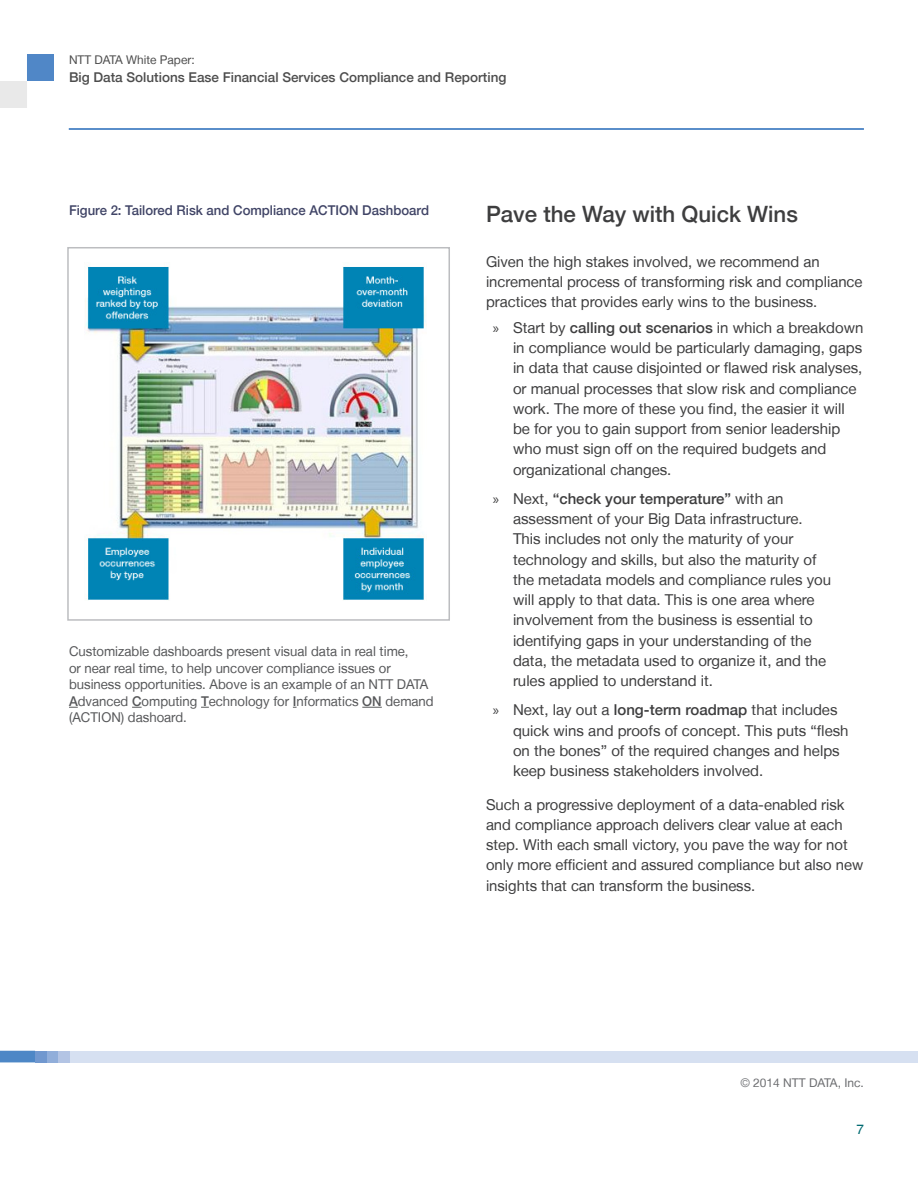
<style>
.page{position:relative;width:918px;height:1188px;background:#fff}
.page>*{position:absolute;margin:0;border:0;box-sizing:border-box;transform-origin:0 0}
.Headings{font:500 22.5px "Helvetica Neue LT";color:#3e3e3f}
.Body{font:15px/20.2px "Helvetica Neue LT";color:#3e3e3f}
.Figure_caption{font:13.5px/16.5px "Helvetica Neue LT";color:#57585a}
.t1{font:500 13.5px "Helvetica Neue LT";color:#4d4d4d}
.Figure_Head{font:500 13.5px "Helvetica Neue LT";color:#404466}
.t2{font:13.5px "Helvetica LT Com";color:#006a71}
.t3{font:12px "Helvetica Neue LT";color:#4d4d4d}
.t4{font:12px "Helvetica Neue LT";color:#6c6d70}
.s1{font-weight:500}
.s2{font-family:"Myriad Pro"}
.s3{color:#808285}
</style>
<div class="page">
<svg style="left:0;top:1051px;width:35px;height:11px"></svg>
<div style="left:35px;top:1051px;width:12px;height:11px;background:#7198cf"></div>
<div style="left:47px;top:1051px;width:12px;height:11px;background:#91aeda"></div>
<div style="left:59px;top:1051px;width:11px;height:11px;background:#b3c4e4"></div>
<div style="left:70px;top:1051px;width:848px;height:11px;background:#d6e0f1"></div>
<svg style="left:0;top:54px;width:54px;height:54px"></svg>
<svg style="left:362px;top:707px;width:20px;height:1px"></svg>
<img style="left:85px;top:266px;width:342px;height:334px">
<div style="left:67px;top:247px;width:383px;height:374px;border:2px solid #bcbdc0"></div>
<hr style="left:69px;top:128px;width:795px;height:2px;background:#5087c7">
<p class="t3" style="left:69px;top:53px;width:127px">NTT DATA White Paper:</p>
<p class="t1" style="left:69px;top:69px;width:439px">Big Data Solutions Ease Financial Services Compliance and Reporting</p>
<p class="Figure_Head" style="left:69px;top:202px;width:362px">Figure 2: Tailored Risk and Compliance ACTION Dashboard</p>
<p class="Figure_caption" style="left:69px;top:643px;width:366px">Customizable dashboards present visual data in real time,<br>or near real time, to help uncover compliance issues or business opportunities. Above is an example of an NTT DATA <span class="s1">A</span>dvanced <span class="s1">C</span>omputing <span class="s1">T</span>echnology for <span class="s1">I</span>nformatics <span class="s1">ON</span> demand (ACTION) dashoard.</p>
<p class="Headings" style="left:486px;top:200px;width:313px">Pave the Way with Quick Wins</p>
<p class="Body" style="left:486px;top:251px;width:378px">Given the high stakes involved, we recommend an incremental process of transforming risk and compliance practices that provides early wins to the business.</p>
<p class="Body" style="left:513px;top:317px;width:352px;text-indent:-20px"><span class="s2">»</span> Start by <span class="s1">calling out scenarios</span> in which a breakdown in compliance would be particularly damaging, gaps in data that cause disjointed or flawed risk analyses, or manual processes that slow risk and compliance work. The more of these you find, the easier it will be for you to gain support from senior leadership who must sign off on the required budgets and organizational changes.</p>
<p class="Body" style="left:513px;top:488px;width:320px;text-indent:-20px"><span class="s2">»</span> Next, <span class="s1">“check your temperature”</span> with an assessment of your Big Data infrastructure.<br>This includes not only the maturity of your technology and skills, but also the maturity of the metadata models and compliance rules you will apply to that data. This is one area where involvement from the business is essential to identifying gaps in your understanding of the data, the metadata used to organize it, and the rules applied to understand it.</p>
<p class="Body" style="left:513px;top:700px;width:337px;text-indent:-20px"><span class="s2">»</span> Next, lay out a <span class="s1">long-term roadmap</span> that includes quick wins and proofs of concept. This puts “flesh on the bones” of the required changes and helps keep business stakeholders involved.</p>
<p class="Body" style="left:486px;top:794px;width:379px">Such a progressive deployment of a data-enabled risk and compliance approach delivers clear value at each step. With each small victory, you pave the way for not only more efficient and assured compliance but also new insights that can transform the business.</p>
<p class="t4" style="left:740px;top:1075px;width:125px"><span class="s3">©</span> 2014 NTT DATA, Inc.</p>
<p class="t2" style="left:856px;top:1121px;width:9px">7</p>
</div>
